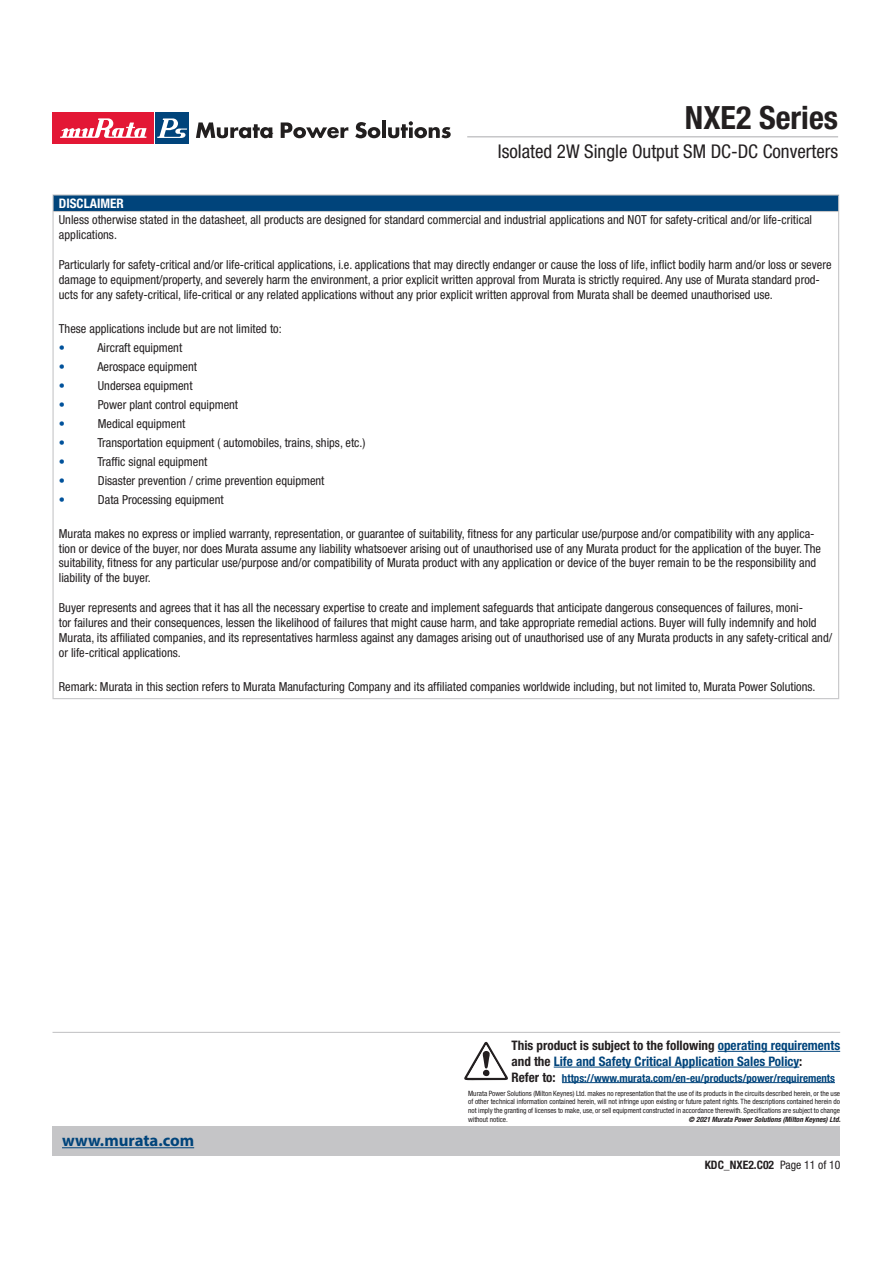
<style>
.page{position:relative;width:893px;height:1263px;background:#fff}
.page>*{position:absolute;margin:0;border:0;box-sizing:border-box;transform-origin:0 0}
.t1{font:700 condensed 32.1px "Helvetica Neue LT Std";color:#231f20}
.t2{font:condensed 18.9px "Helvetica Neue LT Std";color:#231f20}
.t3{font:700 16.8px "Myriad Pro";color:#00447b}
.t4{font:700 condensed 13.2px/15.8px "Helvetica Neue LT Std";color:#00447b}
.t5{font:700 condensed 13.2px "Helvetica Neue LT Std";color:#fff}
.t6{font:condensed 12.45px/14.9px "Helvetica Neue LT Std";color:#231f20}
.t7{font:condensed 12.45px "Helvetica Neue LT Std";color:#00529b}
.t8{font:700 condensed 11.7px "Helvetica Neue LT Std";color:#231f20}
.t9{font:700 condensed 10.95px "Helvetica Neue LT Std";color:#00447b}
.t10{font:condensed 7.35px/8.7px "Helvetica Neue LT Std";color:#231f20;text-align:justify}
.t11{font:italic 700 condensed 7.35px "Helvetica Neue LT Std";color:#231f20}
.s1{color:#231f20}
.s2{font-size:13.2px;color:#231f20}
.s3{font-weight:400}
</style>
<div class="page">
<div style="left:53px;top:1127px;width:787px;height:29px;background:#c5c5c7"></div>
<div style="left:53px;top:113px;width:101px;height:31px;background:#e31735"></div>
<svg style="left:60px;top:118px;width:86px;height:20px"></svg>
<div style="left:155px;top:113px;width:34px;height:31px;background:#00447b"></div>
<svg style="left:157px;top:118px;width:30px;height:20px"></svg>
<svg style="left:196px;top:122px;width:77px;height:16px"></svg>
<svg style="left:281px;top:122px;width:67px;height:16px"></svg>
<svg style="left:355px;top:122px;width:25px;height:16px"></svg>
<hr style="left:382px;top:121px;width:4px;height:17px;background:#221f1f">
<svg style="left:388px;top:121px;width:63px;height:17px"></svg>
<hr style="left:467px;top:136px;width:371px;height:2px;background:#c5c5c7">
<hr style="left:62px;top:1147px;width:132px;height:1px;background:#00447b">
<hr style="left:53px;top:1032px;width:787px;height:1px;background:#c5c5c7">
<hr style="left:718px;top:1051px;width:122px;height:1px;background:#00447b">
<hr style="left:554px;top:1067px;width:245px;height:1px;background:#00447b">
<hr style="left:562px;top:1082px;width:273px;height:1px;background:#00447b">
<svg style="left:464px;top:1042px;width:44px;height:38px"></svg>
<div style="left:53px;top:195px;width:786px;height:17px;background:#00447b"></div>
<hr style="left:53px;top:212px;width:1px;height:486px;background:#c5c5c7">
<hr style="left:838px;top:212px;width:1px;height:486px;background:#c5c5c7">
<hr style="left:53px;top:698px;width:786px;height:1px;background:#c5c5c7">
<hr style="left:53px;top:194px;width:786px;height:2px;background:#c5c5c7">
<svg style="left:53px;top:196px;width:1px;height:15px"></svg>
<svg style="left:838px;top:196px;width:1px;height:15px"></svg>
<hr style="left:53px;top:211px;width:786px;height:1px;background:#c5c5c7">
<h1 class="t1" style="left:685px;top:106px;width:155px">NXE2 Series</h1>
<h2 class="t2" style="left:498px;top:145px;width:342px">Isolated 2W Single Output SM DC-DC Converters</h2>
<p class="t5" style="left:59px;top:198px;width:66px">DISCLAIMER</p>
<p class="t6" style="left:59px;top:214px;width:755px">Unless otherwise stated in the datasheet, all products are designed for standard commercial and industrial applications and NOT for safety-critical and/or life-critical applications.</p>
<p class="t6" style="left:59px;top:258px;width:774px">Particularly for safety-critical and/or life-critical applications, i.e. applications that may directly endanger or cause the loss of life, inflict bodily harm and/or loss or severe damage to equipment/property, and severely harm the environment, a prior explicit written approval from Murata is strictly required. Any use of Murata standard prod&shy;ucts for any safety-critical, life-critical or any related applications without any prior explicit written approval from Murata shall be deemed unauthorised use.</p>
<p class="t6" style="left:59px;top:322px;width:224px">These applications include but are not limited to:</p>
<p class="t7" style="left:59px;top:343px;width:8px">•</p>
<p class="t6" style="left:97px;top:341px;width:86px">Aircraft equipment</p>
<p class="t7" style="left:59px;top:362px;width:8px">•</p>
<p class="t6" style="left:97px;top:360px;width:101px">Aerospace equipment</p>
<p class="t7" style="left:59px;top:381px;width:8px">•</p>
<p class="t6" style="left:98px;top:379px;width:96px">Undersea equipment</p>
<p class="t7" style="left:59px;top:400px;width:8px">•</p>
<p class="t6" style="left:98px;top:398px;width:142px">Power plant control equipment</p>
<p class="t7" style="left:59px;top:419px;width:8px">•</p>
<p class="t6" style="left:98px;top:417px;width:89px">Medical equipment</p>
<p class="t7" style="left:59px;top:438px;width:8px">•</p>
<p class="t6" style="left:97px;top:436px;width:270px">Transportation equipment ( automobiles, trains, ships, etc.)</p>
<p class="t7" style="left:59px;top:457px;width:8px">•</p>
<p class="t6" style="left:97px;top:455px;width:111px">Traffic signal equipment</p>
<p class="t7" style="left:59px;top:476px;width:8px">•</p>
<p class="t6" style="left:98px;top:474px;width:228px">Disaster prevention / crime prevention equipment</p>
<p class="t7" style="left:59px;top:495px;width:8px">•</p>
<p class="t6" style="left:98px;top:493px;width:127px">Data Processing equipment</p>
<p class="t6" style="left:59px;top:527px;width:764px">Murata makes no express or implied warranty, representation, or guarantee of suitability, fitness for any particular use/purpose and/or compatibility with any applica&shy;tion or device of the buyer, nor does Murata assume any liability whatsoever arising out of unauthorised use of any Murata product for the application of the buyer. The suitability, fitness for any particular use/purpose and/or compatibility of Murata product with any application or device of the buyer remain to be the responsibility and liability of the buyer.</p>
<p class="t6" style="left:59px;top:601px;width:775px">Buyer represents and agrees that it has all the necessary expertise to create and implement safeguards that anticipate dangerous consequences of failures, moni-<br>tor failures and their consequences, lessen the likelihood of failures that might cause harm, and take appropriate remedial actions. Buyer will fully indemnify and hold Murata, its affiliated companies, and its representatives harmless against any damages arising out of unauthorised use of any Murata products in any safety-critical and/ or life-critical applications.</p>
<p class="t6" style="left:59px;top:680px;width:758px">Remark: Murata in this section refers to Murata Manufacturing Company and its affiliated companies worldwide including, but not limited to, Murata Power Solutions.</p>
<p class="t4" style="left:511px;top:1039px;width:330px"><span class="s1">This product is subject to the following</span> operating requirements <span class="s1">and the</span> Life and Safety Critical Application Sales Policy<span class="s1">:</span></p>
<p class="t9" style="left:511px;top:1074px;width:325px"><span class="s2">Refer to:</span> https://www.murata.com/en-eu/products/power/requirements</p>
<h3 class="t3" style="left:62px;top:1134px;width:134px">www.murata.com</h3>
<p class="t10" style="left:468px;top:1089px;width:373px">Murata Power Solutions (Milton Keynes) Ltd. makes no representation that the use of its products in the circuits described herein, or the use of other technical information contained herein, will not infringe upon existing or future patent rights. The descriptions contained herein do not imply the granting of licenses to make, use, or sell equipment constructed in accordance therewith. Specifications are subject to change without notice.</p>
<p class="t11" style="left:688px;top:1117px;width:153px">© 2021 Murata Power Solutions (Milton Keynes) Ltd.</p>
<p class="t8" style="left:705px;top:1161px;width:137px">KDC_NXE2.C02 <span class="s3">Page 11 of 10</span></p>
</div>
